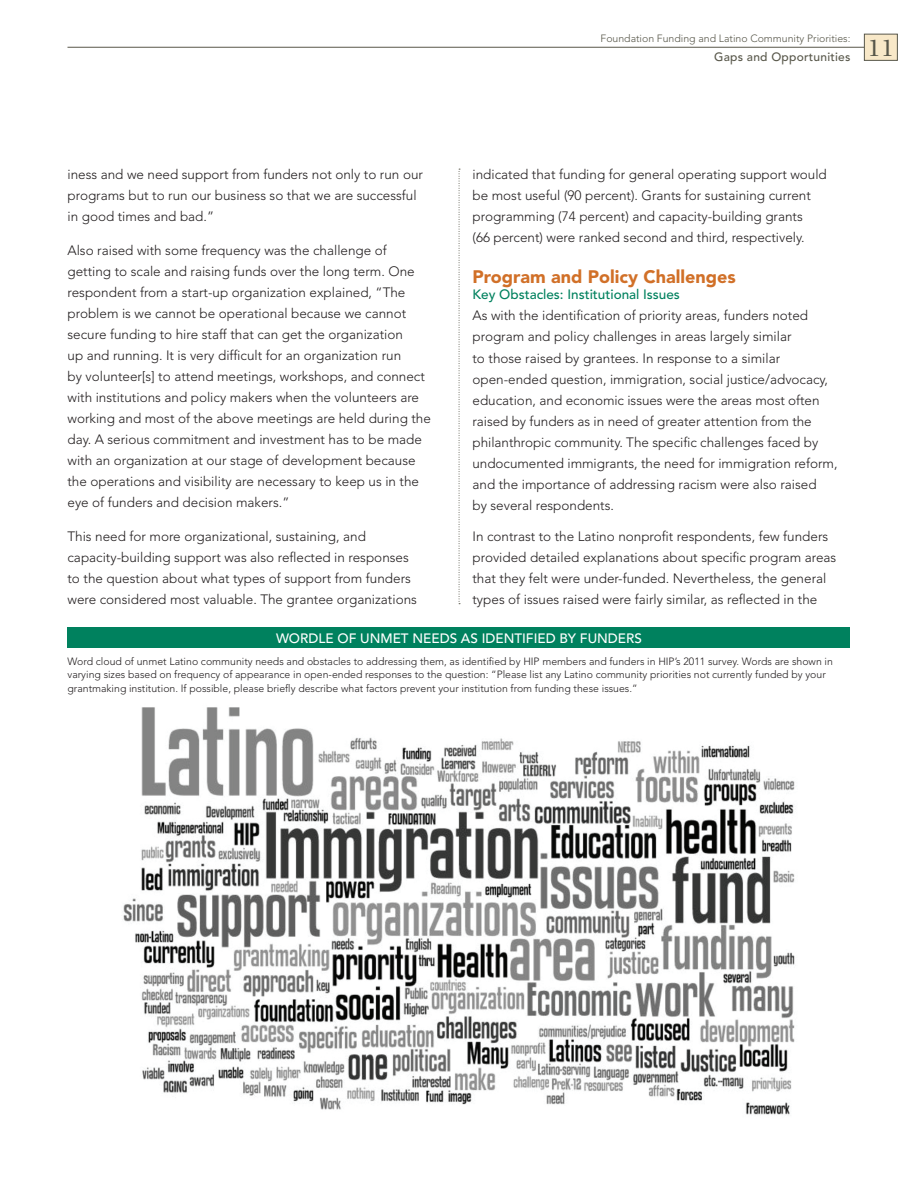
<style>
.page{position:relative;width:918px;height:1188px;background:#fff}
.page>*{position:absolute;margin:0;border:0;box-sizing:border-box;transform-origin:0 0}
.t1{font:900 18px "Avenir";color:#d17028}
.t2{font:300 13.5px/21px "Avenir";color:#231f20}
.t3{font:500 13.5px "Avenir";color:#fff}
.t4{font:500 13.5px "Avenir";color:#00815e}
.t5{font:500 12px "Avenir";letter-spacing:.02em;color:#58574a}
.t6{font:300 10.5px/13.5px "Avenir";color:#231f20}
.t7{font:300 10.5px "Avenir";color:#58574a}
</style>
<div class="page">
<hr style="left:68px;top:47px;width:796px;height:1px;background:#58574a">
<div style="left:864px;top:34px;width:34px;height:27px;background:#f8e8c8;border:1px solid #58574a"></div>
<svg style="left:459px;top:169px;width:1px;height:435px"></svg>
<img style="left:123px;top:707px;width:672px;height:408px">
<div style="left:68px;top:628px;width:782px;height:20px;background:#00815e"></div>
<p class="t2" style="left:68px;top:164px;width:357px">iness and we need support from funders not only to run our programs but to run our business so that we are successful in good times and bad.”</p>
<p class="t2" style="left:68px;top:240px;width:365px">Also raised with some frequency was the challenge of getting to scale and raising funds over the long term. One respondent from a start-up organization explained, “The problem is we cannot be operational because we cannot secure funding to hire staff that can get the organization<br>up and running. It is very difficult for an organization run<br>by volunteer[s] to attend meetings, workshops, and connect with institutions and policy makers when the volunteers are working and most of the above meetings are held during the day. A serious commitment and investment has to be made with an organization at our stage of development because the operations and visibility are necessary to keep us in the eye of funders and decision makers.”</p>
<p class="t2" style="left:68px;top:526px;width:351px">This need for more organizational, sustaining, and capacity-building support was also reflected in responses to the question about what types of support from funders were considered most valuable. The grantee organizations</p>
<p class="t7" style="left:601px;top:33px;width:251px">Foundation Funding and Latino Community Priorities:</p>
<p class="t5" style="left:714px;top:50px;width:181px">Gaps and Opportunities <sup>11</sup></p>
<p class="t2" style="left:472px;top:164px;width:356px">indicated that funding for general operating support would be most useful (90 percent). Grants for sustaining current programming (74 percent) and capacity-building grants<br>(66 percent) were ranked second and third, respectively.</p>
<h1 class="t1" style="left:472px;top:266px;width:265px">Program and Policy Challenges</h1>
<p class="t4" style="left:472px;top:287px;width:209px">Key Obstacles: Institutional Issues</p>
<p class="t2" style="left:472px;top:305px;width:367px">As with the identification of priority areas, funders noted program and policy challenges in areas largely similar<br>to those raised by grantees. In response to a similar open-ended question, immigration, social justice/advocacy, education, and economic issues were the areas most often raised by funders as in need of greater attention from the philanthropic community. The specific challenges faced by undocumented immigrants, the need for immigration reform, and the importance of addressing racism were also raised<br>by several respondents.</p>
<p class="t2" style="left:472px;top:526px;width:365px">In contrast to the Latino nonprofit respondents, few funders provided detailed explanations about specific program areas that they felt were under-funded. Nevertheless, the general types of issues raised were fairly similar, as reflected in the</p>
<p class="t3" style="left:276px;top:631px;width:23px">Wordl</p>
<p class="t3" style="left:325px;top:631px;width:186px">e of Unmet Needs as Identifi</p>
<p class="t3" style="left:537px;top:631px;width:61px">ed by Fund</p>
<p class="t3" style="left:618px;top:631px;width:17px">ers</p>
<p class="t6" style="left:68px;top:654px;width:767px">Word cloud of unmet Latino community needs and obstacles to addressing them, as identified by HIP members and funders in HIP’s 2011 survey. Words are shown in varying sizes based on frequency of appearance in open-ended responses to the question: “Please list any Latino community priorities not currently funded by your grantmaking institution. If possible, please briefly describe what factors prevent your institution from funding these issues.”</p>
</div>
